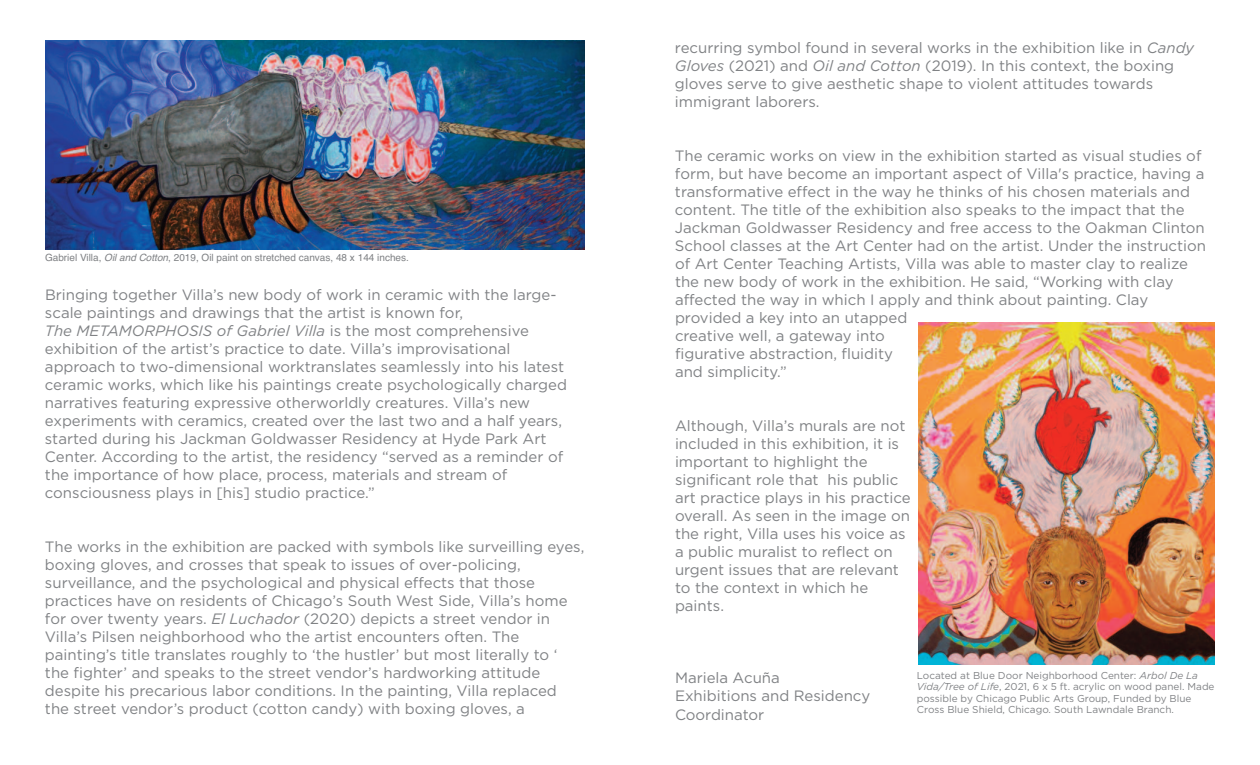
<style>
.page{position:relative;width:1260px;height:765px;background:#fff}
.page>*{position:absolute;margin:0;border:0;box-sizing:border-box;transform-origin:0 0}
.t1{font:15px/18px "Gotham";color:#808285}
.t2{font:10px/11.2px "Gotham";color:#808285}
.t3{font:10px "Helvetica";color:#808285}
.s1{font-style:italic}
</style>
<div class="page">
<img style="left:918px;top:323px;width:297px;height:342px">
<img style="left:45px;top:41px;width:540px;height:209px">
<p class="t3" style="left:45px;top:251px;width:365px">Gabriel Villa, <span class="s1">Oil and Cotton</span>, 2019, Oil paint on stretched canvas, 48 x 144 inches.</p>
<p class="t1" style="left:45px;top:286px;width:524px">Bringing together Villa’s new body of work in ceramic with the large&shy;scale paintings and drawings that the artist is known for,<br><span class="s1">The METAMORPHOSIS of Gabriel Villa</span> is the most comprehensive exhibition of the artist’s practice to date. Villa’s improvisational approach to two-dimensional worktranslates seamlessly into his latest ceramic works, which like his paintings create psychologically charged narratives featuring expressive otherworldly creatures. Villa’s new experiments with ceramics, created over the last two and a half years, started during his Jackman Goldwasser Residency at Hyde Park Art Center. According to the artist, the residency “served as a reminder of the importance of how place, process, materials and stream of consciousness plays in [his] studio practice.”</p>
<p class="t1" style="left:45px;top:538px;width:541px">The works in the exhibition are packed with symbols like surveilling eyes, boxing gloves, and crosses that speak to issues of over-policing, surveillance, and the psychological and physical effects that those practices have on residents of Chicago’s South West Side, Villa’s home for over twenty years. <span class="s1">El Luchador</span> (2020) depicts a street vendor in Villa’s Pilsen neighborhood who the artist encounters often. The painting’s title translates roughly to ‘the hustler’ but most literally to ‘ the fighter’ and speaks to the street vendor’s hardworking attitude despite his precarious labor conditions. In the painting, Villa replaced the street vendor’s product (cotton candy) with boxing gloves, a</p>
<p class="t1" style="left:675px;top:38px;width:521px">recurring symbol found in several works in the exhibition like in <span class="s1">Candy Gloves</span> (2021) and <span class="s1">Oil and Cotton</span> (2019). In this context, the boxing gloves serve to give aesthetic shape to violent attitudes towards immigrant laborers.</p>
<p class="t1" style="left:675px;top:146px;width:533px">The ceramic works on view in the exhibition started as visual studies of form, but have become an important aspect of Villa's practice, having a transformative effect in the way he thinks of his chosen materials and content. The title of the exhibition also speaks to the impact that the Jackman Goldwasser Residency and free access to the Oakman Clinton School classes at the Art Center had on the artist. Under the instruction of Art Center Teaching Artists, Villa was able to master clay to realize the new body of work in the exhibition. He said, “Working with clay affected the way in which I apply and think about painting. Clay provided a key into an utapped<br>creative well, a gateway into<br>figurative abstraction, fluidity<br>and simplicity.”</p>
<p class="t1" style="left:675px;top:416px;width:237px">Although, Villa’s murals are not included in this exhibition, it is important to highlight the significant role that his public art practice plays in his practice overall. As seen in the image on the right, Villa uses his voice as a public muralist to reflect on urgent issues that are relevant to the context in which he paints.</p>
<p class="t1" style="left:675px;top:668px;width:197px;line-height:18.5px">Mariela Acuña<br>Exhibitions and Residency<br>Coordinator</p>
<p class="t2" style="left:917px;top:670px;width:299px">Located at Blue Door Neighborhood Center: <span class="s1">Arbol De La Vida/Tree of Life</span>, 2021, 6 x 5 ft. acrylic on wood panel. Made possible by Chicago Public Arts Group, Funded by Blue Cross Blue Shield, Chicago. South Lawndale Branch.</p>
</div>
